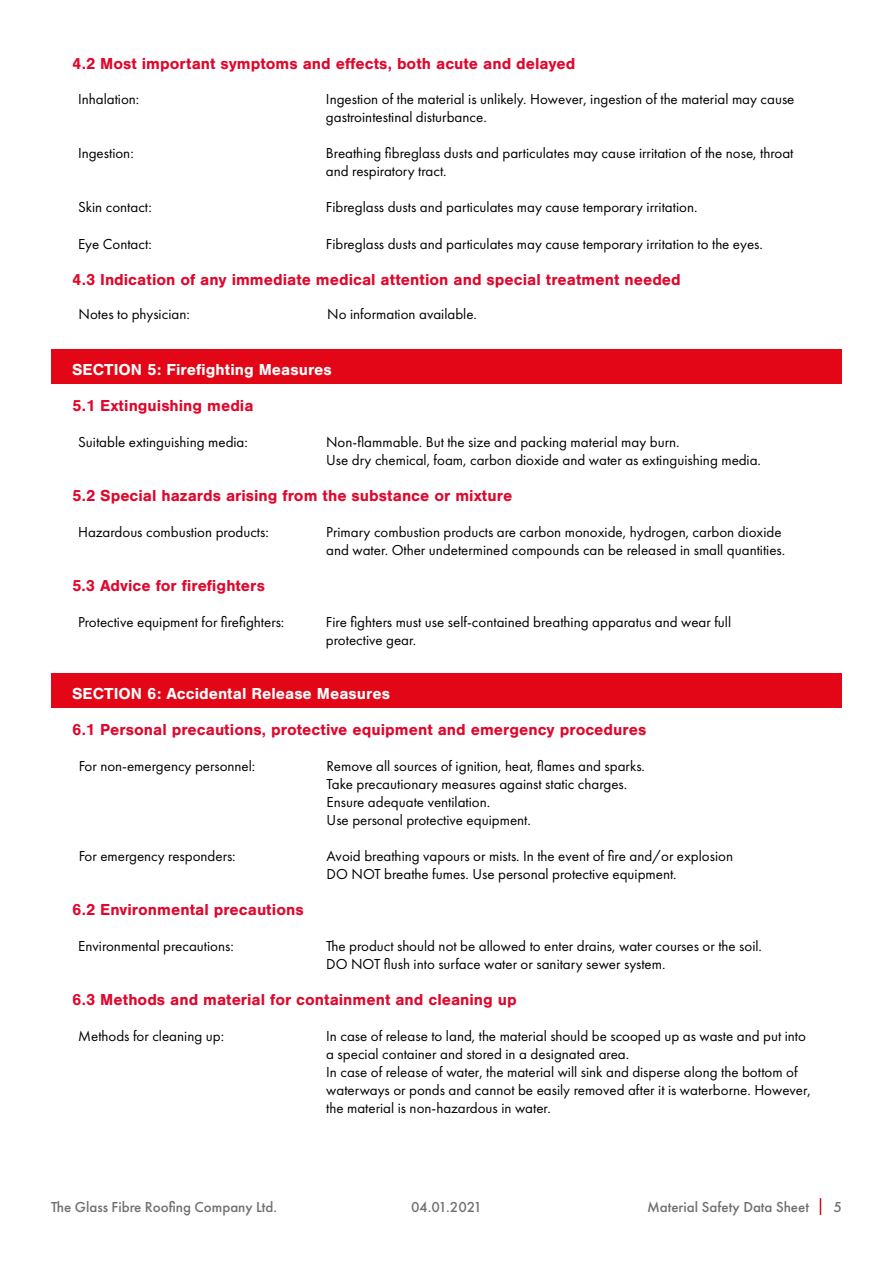
<style>
.page{position:relative;width:893px;height:1263px;background:#fff}
.page>*{position:absolute;margin:0;border:0;box-sizing:border-box;transform-origin:0 0}
.t1{font:700 16.5px "Nimbus San";color:#e1062c}
.t2{font:700 16.5px "Nimbus San";color:#fff}
.t3{font:15px/18px "Futura PT";color:#000}
.t4{font:500 15px "Futura PT";color:#71706f}
</style>
<div class="page">
<svg style="left:820px;top:1198px;width:1px;height:17px"></svg>
<div style="left:51px;top:349px;width:791px;height:35px;background:#e30617"></div>
<div style="left:51px;top:673px;width:791px;height:35px;background:#e30617"></div>
<p class="t1" style="left:72px;top:54px;width:505px">4.2 Most important symptoms and effects, both acute and delayed</p>
<p class="t3" style="left:78px;top:90px;width:63px">Inhalation:</p>
<p class="t3" style="left:326px;top:90px;width:470px">Ingestion of the material is unlikely. However, ingestion of the material may cause gastrointestinal disturbance.</p>
<p class="t3" style="left:78px;top:144px;width:57px">Ingestion:</p>
<p class="t3" style="left:326px;top:144px;width:469px">Breathing fibreglass dusts and particulates may cause irritation of the nose, throat and respiratory tract.</p>
<p class="t3" style="left:78px;top:198px;width:75px">Skin contact:</p>
<p class="t3" style="left:326px;top:198px;width:373px">Fibreglass dusts and particulates may cause temporary irritation.</p>
<p class="t3" style="left:78px;top:234px;width:76px">Eye Contact:</p>
<p class="t3" style="left:326px;top:234px;width:438px">Fibreglass dusts and particulates may cause temporary irritation to the eyes.</p>
<p class="t1" style="left:72px;top:270px;width:610px">4.3 Indication of any immediate medical attention and special treatment needed</p>
<p class="t3" style="left:79px;top:305px;width:113px">Notes to physician:</p>
<p class="t3" style="left:327px;top:305px;width:151px">No information available.</p>
<p class="t2" style="left:72px;top:360px;width:261px">SECTION 5: Firefighting Measures</p>
<p class="t1" style="left:72px;top:396px;width:183px">5.1 Extinguishing media</p>
<p class="t3" style="left:78px;top:432px;width:171px">Suitable extinguishing media:</p>
<p class="t3" style="left:326px;top:432px;width:436px">Non-flammable. But the size and packing material may burn.<br>Use dry chemical, foam, carbon dioxide and water as extinguishing media.</p>
<p class="t1" style="left:72px;top:486px;width:442px">5.2 Special hazards arising from the substance or mixture</p>
<p class="t3" style="left:78px;top:522px;width:192px">Hazardous combustion products:</p>
<p class="t3" style="left:326px;top:522px;width:461px">Primary combustion products are carbon monoxide, hydrogen, carbon dioxide and water. Other undetermined compounds can be released in small quantities.</p>
<p class="t1" style="left:72px;top:576px;width:194px">5.3 Advice for firefighters</p>
<p class="t3" style="left:78px;top:612px;width:208px">Protective equipment for firefighters:</p>
<p class="t3" style="left:326px;top:612px;width:407px">Fire fighters must use self-contained breathing apparatus and wear full protective gear.</p>
<p class="t2" style="left:72px;top:684px;width:319px">SECTION 6: Accidental Release Measures</p>
<p class="t1" style="left:72px;top:720px;width:576px">6.1 Personal precautions, protective equipment and emergency procedures</p>
<p class="t3" style="left:79px;top:756px;width:178px">For non-emergency personnel:</p>
<p class="t3" style="left:327px;top:756px;width:320px">Remove all sources of ignition, heat, flames and sparks.<br>Take precautionary measures against static charges.<br>Ensure adequate ventilation.<br>Use personal protective equipment.</p>
<p class="t3" style="left:79px;top:846px;width:159px">For emergency responders:</p>
<p class="t3" style="left:327px;top:846px;width:408px">Avoid breathing vapours or mists. In the event of fire and/or explosion<br>DO NOT breathe fumes. Use personal protective equipment.</p>
<p class="t1" style="left:72px;top:900px;width:233px">6.2 Environmental precautions</p>
<p class="t3" style="left:78px;top:936px;width:157px">Environmental precautions:</p>
<p class="t3" style="left:326px;top:936px;width:437px">The product should not be allowed to enter drains, water courses or the soil.<br>DO NOT flush into surface water or sanitary sewer system.</p>
<p class="t1" style="left:72px;top:990px;width:446px">6.3 Methods and material for containment and cleaning up</p>
<p class="t3" style="left:78px;top:1026px;width:147px">Methods for cleaning up:</p>
<p class="t3" style="left:326px;top:1026px;width:486px">In case of release to land, the material should be scooped up as waste and put into a special container and stored in a designated area.<br>In case of release of water, the material will sink and disperse along the bottom of waterways or ponds and cannot be easily removed after it is waterborne. However, the material is non-hazardous in water.</p>
<p class="t4" style="left:51px;top:1198px;width:228px">The Glass Fibre Roofing Company Ltd.</p>
<p class="t4" style="left:411px;top:1198px;width:72px">04.01.2021</p>
<p class="t4" style="left:647px;top:1198px;width:163px">Material Safety Data Sheet</p>
<p class="t4" style="left:833px;top:1198px;width:10px">5</p>
</div>
